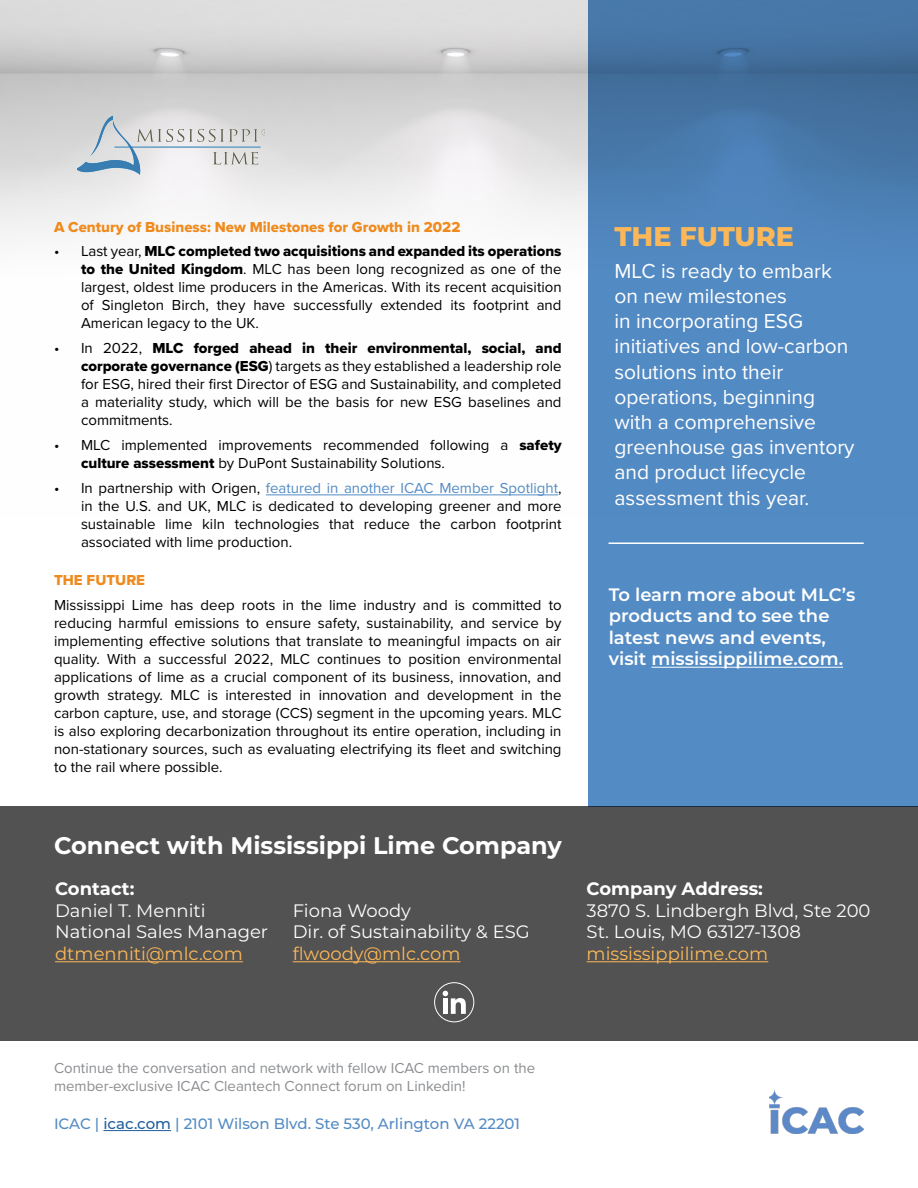
<style>
.page{position:relative;width:918px;height:1188px;background:#fff}
.page>*{position:absolute;margin:0;border:0;box-sizing:border-box;transform-origin:0 0}
.t1{font:800 27px "Montserrat";color:#fcb858}
.t2{font:700 24px "Montserrat";color:#fff}
.t3{font:21px/25.2px "Proxima Nova";color:#fff}
.t4{font:18px/21.6px "Montserrat";color:#fff}
.t5{font:600 18px/21.6px "Montserrat";color:#fff}
.t6{font:18px "Montserrat";color:#fcb858}
.t7{font:700 18px "Montserrat";color:#fff}
.t8{font:15px/18px "Proxima Nova";color:#000;text-align:justify}
.t9{font:15px "Proxima Nova Extrabld";color:#000}
.t10{font:15px/18px "Proxima Nova";color:#8b8d90}
.t11{font:15px "Proxima Nova Extrabld";color:#ef8b1e}
.t12{font:500 15px "Montserrat";color:#538bc4}
.s1{font-family:"Proxima Nova"}
.s2{font-family:"Proxima Nova Extrabld"}
.s3{color:#548cc4}
.s4{color:#215e9e}
</style>
<div class="page">
<img style="left:0;top:0;width:588px;height:496px">
<svg style="left:588px;top:0;width:330px;height:806px;background:#4f84bb"></svg>
<div style="left:1px;top:806px;width:917px;height:234px;background:#525252"></div>
<hr style="left:103px;top:1130px;width:68px;height:1px;background:#215e9e">
<img style="left:770px;top:1089px;width:93px;height:45px">
<hr style="left:266px;top:494px;width:292px;height:1px;background:#548cc4">
<hr style="left:587px;top:961px;width:181px;height:1px;background:#fcb858">
<hr style="left:651px;top:667px;width:192px;height:1px;background:#fff">
<hr style="left:55px;top:961px;width:188px;height:1px;background:#fcb858">
<svg style="left:443px;top:991px;width:23px;height:23px"></svg>
<div style="left:434px;top:982px;width:40px;height:40px;border:1px solid #fff;border-radius:50%"></div>
<hr style="left:293px;top:961px;width:167px;height:1px;background:#fcb858">
<hr style="left:609px;top:542px;width:255px;height:2px;background:#fff">
<img style="left:78px;top:106px;width:187px;height:75px">
<p class="t11" style="left:54px;top:215px;width:408px">A Century of Business: New Milestones for Growth in 2022</p>
<p class="t9" style="left:54px;top:240px;width:509px"><span class="s1">• Last year,</span> MLC completed two acquisitions and expanded its operations</p>
<p class="t8" style="left:81px;top:260px;width:482px"><span class="s2">to the United Kingdom</span>. MLC has been long recognized as one of the largest, oldest lime producers in the Americas. With its recent acquisition of Singleton Birch, they have successfully extended its footprint and American legacy to the UK.</p>
<p class="t9" style="left:54px;top:337px;width:509px"><span class="s1">• In 2022,</span> MLC forged ahead in their environmental, social, and</p>
<p class="t8" style="left:81px;top:356px;width:482px"><span class="s2">corporate governance (ESG</span>) targets as they established a leadership role for ESG, hired their first Director of ESG and Sustainability, and completed a materiality study, which will be the basis for new ESG baselines and commitments.</p>
<p class="t8" style="left:81px;top:435px;width:482px;text-indent:-27px">• MLC implemented improvements recommended following a <span class="s2">safety culture assessment</span> by DuPont Sustainability Solutions.</p>
<p class="t8" style="left:81px;top:478px;width:482px;text-indent:-27px">• In partnership with Origen, <span class="s3">featured in another ICAC Member Spotlight</span>, in the U.S. and UK, MLC is dedicated to developing greener and more sustainable lime kiln technologies that reduce the carbon footprint associated with lime production.</p>
<p class="t11" style="left:54px;top:569px;width:93px">THE FUTURE</p>
<p class="t8" style="left:54px;top:595px;width:509px">Mississippi Lime has deep roots in the lime industry and is committed to reducing harmful emissions to ensure safety, sustainability, and service by implementing effective solutions that translate to meaningful impacts on air quality. With a successful 2022, MLC continues to position environmental applications of lime as a crucial component of its business, innovation, and growth strategy. MLC is interested in innovation and development in the carbon capture, use, and storage (CCS) segment in the upcoming years. MLC is also exploring decarbonization throughout its entire operation, including in non-stationary sources, such as evaluating electrifying its fleet and switching to the rail where possible.</p>
<h2 class="t2" style="left:54px;top:828px;width:510px">Connect with Mississippi Lime Company</h2>
<p class="t7" style="left:55px;top:876px;width:81px">Contact:</p>
<p class="t4" style="left:55px;top:899px;width:215px">Daniel T. Menniti<br>National Sales Manager</p>
<p class="t6" style="left:55px;top:941px;width:189px">dtmenniti@mlc.com</p>
<p class="t4" style="left:293px;top:899px;width:239px">Fiona Woody<br>Dir. of Sustainability &amp; ESG</p>
<p class="t6" style="left:293px;top:941px;width:169px">flwoody@mlc.com</p>
<h1 class="t1" style="left:615px;top:216px;width:181px">THE FUTURE</h1>
<h3 class="t3" style="left:615px;top:257px;width:242px">MLC is ready to embark on new milestones<br>in incorporating ESG initiatives and low-carbon solutions into their operations, beginning with a comprehensive greenhouse gas inventory and product lifecycle assessment this year.</h3>
<p class="t5" style="left:609px;top:583px;width:248px">To learn more about MLC’s products and to see the latest news and events, visit mississippilime.com.</p>
<p class="t7" style="left:587px;top:876px;width:178px">Company Address:</p>
<p class="t4" style="left:587px;top:899px;width:285px">3870 S. Lindbergh Blvd, Ste 200<br>St. Louis, MO 63127-1308</p>
<p class="t6" style="left:587px;top:941px;width:183px">mississippilime.com</p>
<p class="t10" style="left:54px;top:1059px;width:483px">Continue the conversation and network with fellow ICAC members on the member-exclusive ICAC Cleantech Connect forum on Linkedin!</p>
<p class="t12" style="left:54px;top:1113px;width:468px">ICAC | <span class="s4">icac.com</span> | 2101 Wilson Blvd. Ste 530, Arlington VA 22201</p>
</div>
